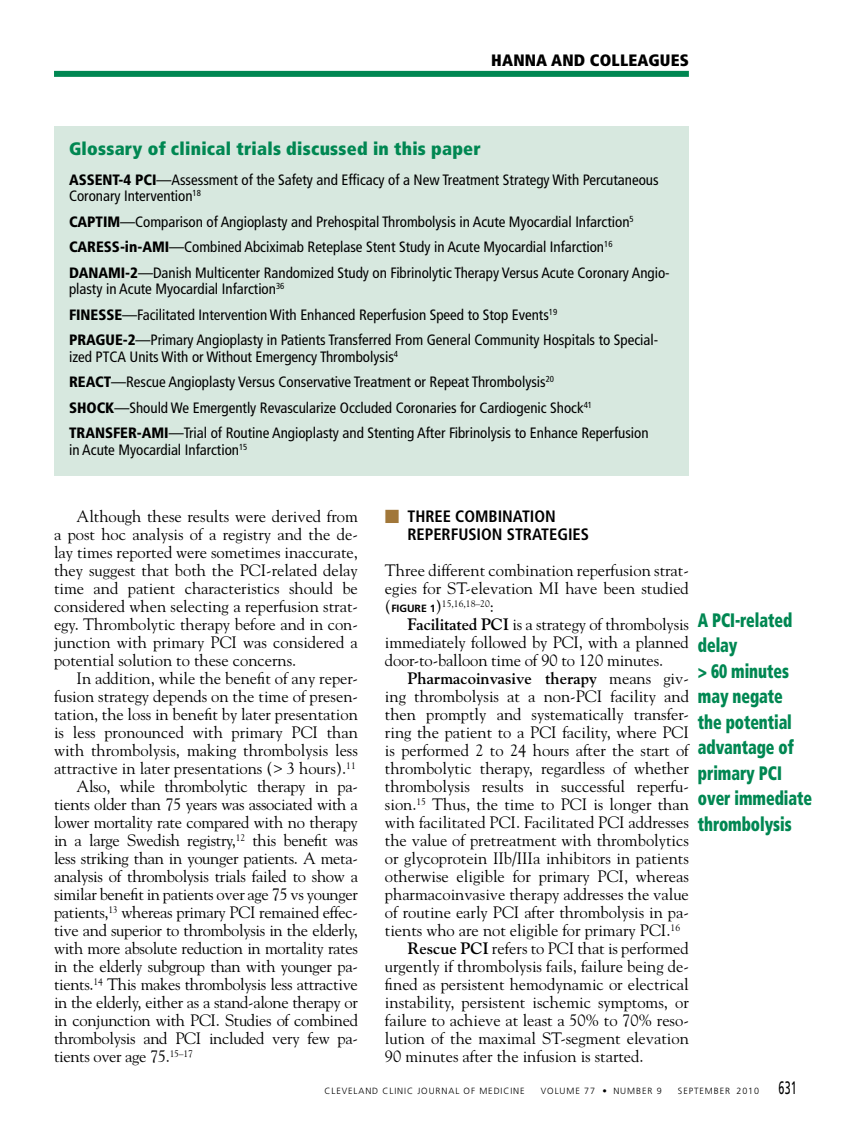
<style>
.page{position:relative;width:851px;height:1134px;background:#fff}
.page>*{position:absolute;margin:0;border:0;box-sizing:border-box;transform-origin:0 0}
.t1{font:900 condensed 19.5px/25.5px "Frutiger LT Std";letter-spacing:-.005em;color:#008752;scale:.8 1}
.t2{font:900 condensed 18px "Frutiger LT Std";letter-spacing:.015em;color:#008752}
.t3{font:16.5px/18px "Goudy Std";color:#000;text-align:justify}
.t4{font:16.5px "Goudy Std";letter-spacing:-.02em;color:#000}
.t5{font:700 condensed 16.5px/18px "Frutiger LT Std";color:#000}
.t6{font:700 16.5px "Goudy Std";color:#000}
.t7{font:900 condensed 16.5px "Frutiger LT Std";letter-spacing:.01em;color:#000}
.t8{font:condensed 15px/25.5px "Frutiger LT Std";color:#000}
.t9{font:9.6px "Goudy Std";color:#000}
.t10{font:300 9px "Frutiger LT Std";letter-spacing:.1em;color:#000}
.s1{font-weight:900}
.s2{font-family:"Universal Std Newswith Comm Pi";font-weight:400;font-stretch:normal;color:#a17739}
.s3{font-size:16.5px}
.s4{font-family:"Frutiger LT Std";font-weight:700;font-size:10.5px}
.s5{font-weight:700}
.s6{font-weight:400}
.s7{font-weight:400;font-size:18px}
</style>
<div class="page">
<div style="left:54px;top:71px;width:634px;height:6px;background:#008752"></div>
<div style="left:54px;top:126px;width:634px;height:350px;background:#d7e8df"></div>
<p class="t7" style="left:491px;top:51px;width:199px">HANNA AND COLLEAGUES</p>
<p class="t2" style="left:69px;top:137px;width:413px">Glossary of clinical trials discussed in this paper</p>
<p class="t8" style="left:69px;top:171px;width:591px;line-height:16.5px"><span class="s1">ASSENT-4 PCI</span>—Assessment of the Safety and Efficacy of a New Treatment Strategy With Percutaneous<br>Coronary Intervention<sup>18</sup></p>
<p class="t8" style="left:69px;top:209px;width:602px"><span class="s1">CAPTIM</span>—Comparison of Angioplasty and Prehospital Thrombolysis in Acute Myocardial Infarction<sup>5<br></sup><span class="s1">CARESS-in-AMI</span>—Combined Abciximab Reteplase Stent Study in Acute Myocardial Infarction<sup>16<br></sup><span class="s1">DANAMI-2</span>—Danish Multicenter Randomized Study on Fibrinolytic Therapy Versus Acute Coronary Angio-</p>
<p class="t8" style="left:69px;top:276px;width:590px">plasty in Acute Myocardial Infarction<sup>36<br></sup><span class="s1">FINESSE</span>—Facilitated Intervention With Enhanced Reperfusion Speed to Stop Events<sup>19<br></sup><span class="s1">PRAGUE-2</span>—Primary Angioplasty in Patients Transferred From General Community Hospitals to Special-</p>
<p class="t8" style="left:69px;top:344px;width:581px">ized PTCA Units With or Without Emergency Thrombolysis<sup>4<br></sup><span class="s1">REACT</span>—Rescue Angioplasty Versus Conservative Treatment or Repeat Thrombolysis<sup>20<br></sup><span class="s1">SHOCK</span>—Should We Emergently Revascularize Occluded Coronaries for Cardiogenic Shock<sup>41<br></sup><span class="s1">TRANSFER-AMI</span>—Trial of Routine Angioplasty and Stenting After Fibrinolysis to Enhance Reperfusion</p>
<p class="t8" style="left:69px;top:437px;width:180px">in Acute Myocardial Infarction<sup>15</sup></p>
<p class="t3" style="left:54px;top:507px;width:305px;text-indent:23px">Although these results were derived from a post hoc analysis of a registry and the de&shy;lay times reported were sometimes inaccurate, they suggest that both the PCI-related delay time and patient characteristics should be considered when selecting a reperfusion strat&shy;egy. Thrombolytic therapy before and in con&shy;junction with primary PCI was considered a potential solution to these concerns.</p>
<p class="t3" style="left:77px;top:669px;width:283px">In addition, while the benefit of any reper-</p>
<p class="t3" style="left:54px;top:687px;width:305px">fusion strategy depends on the time of presen-</p>
<p class="t3" style="left:54px;top:705px;width:305px">tation, the loss in benefit by later presentation</p>
<p class="t3" style="left:54px;top:723px;width:305px">is less pronounced with primary PCI than</p>
<p class="t3" style="left:54px;top:741px;width:305px">with thrombolysis, making thrombolysis less</p>
<p class="t3" style="left:54px;top:759px;width:303px">attractive in later presentations (&gt; 3 hours).<sup>11</sup></p>
<p class="t4" style="left:77px;top:776px;width:283px">Also, while thrombolytic therapy in pa-</p>
<p class="t4" style="left:54px;top:794px;width:305px">tients older than 75 years was associated with a</p>
<p class="t4" style="left:54px;top:812px;width:305px">lower mortality rate compared with no therapy</p>
<p class="t4" style="left:54px;top:830px;width:305px">in a large Swedish registry,<sup>12</sup> this benefit was</p>
<p class="t4" style="left:54px;top:848px;width:305px">less striking than in younger patients. A meta-</p>
<p class="t4" style="left:54px;top:866px;width:305px">analysis of thrombolysis trials failed to show a</p>
<p class="t4" style="left:54px;top:884px;width:305px">similar benefit in patients over age 75 vs younger</p>
<p class="t4" style="left:54px;top:902px;width:305px">patients,<sup>13</sup> whereas primary PCI remained effec-</p>
<p class="t4" style="left:54px;top:920px;width:305px">tive and superior to thrombolysis in the elderly,</p>
<p class="t4" style="left:54px;top:938px;width:305px">with more absolute reduction in mortality rates</p>
<p class="t4" style="left:54px;top:956px;width:305px">in the elderly subgroup than with younger pa-</p>
<p class="t4" style="left:54px;top:974px;width:305px">tients.<sup>14</sup> This makes thrombolysis less attractive</p>
<p class="t4" style="left:54px;top:992px;width:305px">in the elderly, either as a stand-alone therapy or</p>
<p class="t4" style="left:54px;top:1010px;width:305px">in conjunction with PCI. Studies of combined</p>
<p class="t4" style="left:54px;top:1028px;width:305px">thrombolysis and PCI included very few pa-</p>
<p class="t3" style="left:54px;top:1047px;width:140px">tients over age 75.<sup>15–17</sup></p>
<p class="t5" style="left:407px;top:507px;width:183px;text-indent:-23px"><span class="s2">■</span> THREE COMBINATION<br>REPERFUSION STRATEGIES</p>
<p class="t3" style="left:385px;top:561px;width:305px">Three different combination reperfusion strat&shy;egies for ST-elevation MI have been studied</p>
<p class="t9" style="left:385px;top:597px;width:110px"><span class="s3">(</span><span class="s4">FIGURE 1</span><span class="s3">)</span>15,16,18–20<span class="s3">:</span></p>
<p class="t3" style="left:385px;top:615px;width:305px;text-indent:23px"><span class="s5">Facilitated PCI</span> is a strategy of thrombolysis immediately followed by PCI, with a planned door-to-balloon time of 90 to 120 minutes.</p>
<p class="t6" style="left:407px;top:668px;width:283px">Pharmacoinvasive therapy <span class="s6">means giv-</span></p>
<p class="t3" style="left:385px;top:687px;width:305px">ing thrombolysis at a non-PCI facility and</p>
<p class="t3" style="left:385px;top:705px;width:305px">then promptly and systematically transfer-</p>
<p class="t3" style="left:385px;top:723px;width:305px">ring the patient to a PCI facility, where PCI</p>
<p class="t3" style="left:385px;top:741px;width:306px">is performed 2 to 24 hours after the start of</p>
<p class="t3" style="left:385px;top:759px;width:305px">thrombolytic therapy, regardless of whether</p>
<p class="t3" style="left:385px;top:777px;width:305px">thrombolysis results in successful reperfu-</p>
<p class="t3" style="left:385px;top:795px;width:305px">sion.<sup>15</sup> Thus, the time to PCI is longer than</p>
<p class="t3" style="left:385px;top:813px;width:305px">with facilitated PCI. Facilitated PCI addresses</p>
<p class="t3" style="left:385px;top:831px;width:305px">the value of pretreatment with thrombolytics</p>
<p class="t3" style="left:385px;top:849px;width:305px">or glycoprotein IIb/IIIa inhibitors in patients</p>
<p class="t3" style="left:385px;top:867px;width:305px">otherwise eligible for primary PCI, whereas</p>
<p class="t3" style="left:385px;top:885px;width:305px">pharmacoinvasive therapy addresses the value</p>
<p class="t3" style="left:385px;top:903px;width:305px">of routine early PCI after thrombolysis in pa-</p>
<p class="t3" style="left:385px;top:921px;width:297px">tients who are not eligible for primary PCI.<sup>16</sup></p>
<p class="t3" style="left:407px;top:939px;width:283px"><span class="s5">Rescue PCI</span> refers to PCI that is performed</p>
<p class="t3" style="left:385px;top:957px;width:305px">urgently if thrombolysis fails, failure being de-</p>
<p class="t3" style="left:385px;top:975px;width:305px">fined as persistent hemodynamic or electrical</p>
<p class="t3" style="left:385px;top:993px;width:305px">instability, persistent ischemic symptoms, or</p>
<p class="t3" style="left:385px;top:1011px;width:305px">failure to achieve at least a 50% to 70% reso-</p>
<p class="t3" style="left:385px;top:1029px;width:305px">lution of the maximal ST-segment elevation</p>
<p class="t3" style="left:385px;top:1047px;width:260px">90 minutes after the infusion is started.</p>
<p class="t1" style="left:698px;top:607px;width:144px">A PCI-related delay<br>&gt; 60 minutes may negate<br>the potential advantage of primary PCI over immediate thrombolysis</p>
<p class="t10" style="left:324px;top:1085px;width:202px">CLEVELAND CLINIC JOURNAL OF MEDICINE</p>
<p class="t10" style="left:541px;top:1085px;width:122px">VOLUME 77 • NUMBER 9</p>
<p class="t10" style="left:678px;top:1085px;width:120px">SEPTEMBER 2010 <span class="s7">631</span></p>
</div>
